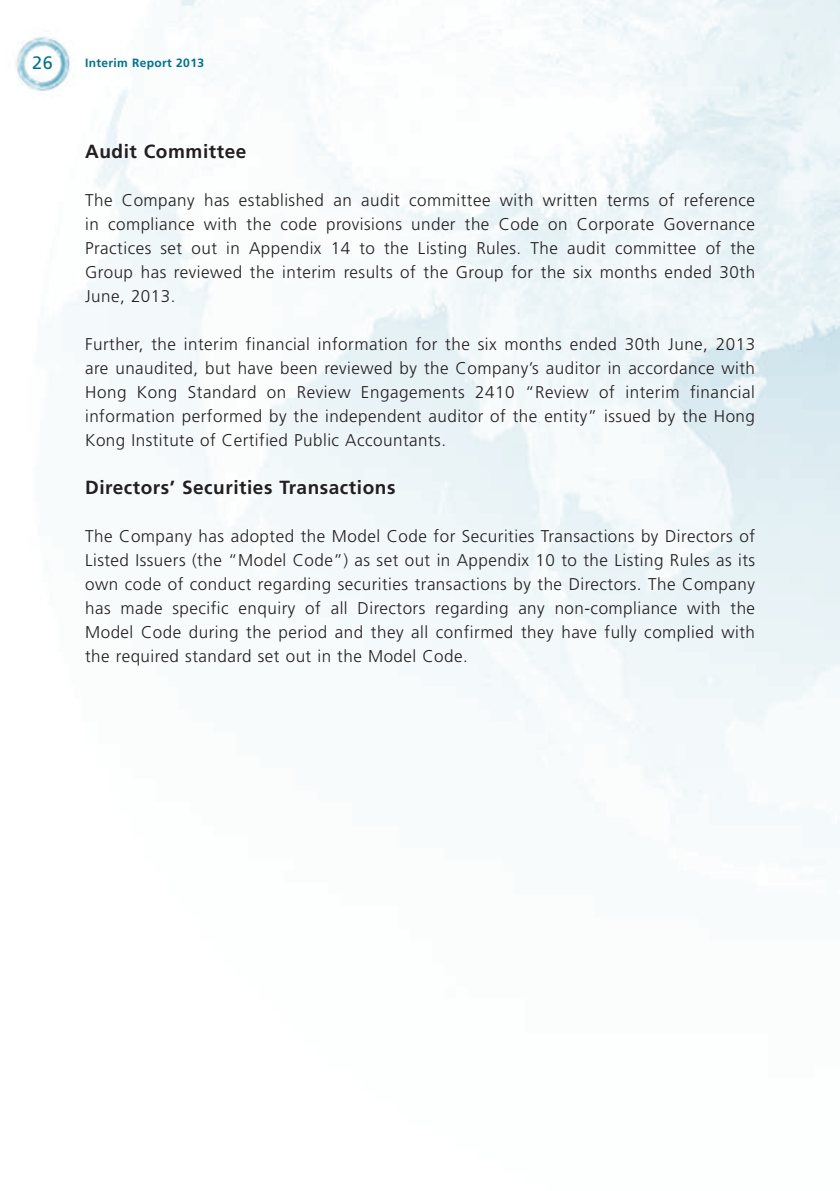
<style>
.page{position:relative;width:840px;height:1191px;background:#fff}
.page>*{position:absolute;margin:0;border:0;box-sizing:border-box;transform-origin:0 0}
.t1{font:700 19px "Frutiger LT Std";letter-spacing:.03em;color:#231f20}
.t2{font:18px "Frutiger LT Std";color:#00718e}
.t3{font:300 17px/24px "Frutiger LT Std";letter-spacing:.03em;color:#231f20;text-align:justify}
.t4{font:700 12px "Frutiger LT Std";letter-spacing:.03em;color:#00718e}
</style>
<div class="page">
<img style="left:15px;top:0;width:824px;height:866px">
<p class="t2" style="left:32px;top:53px;width:22px">26</p>
<p class="t4" style="left:85px;top:56px;width:120px">Interim Report 2013</p>
<p class="t1" style="left:85px;top:140px;width:163px">Audit Committee</p>
<p class="t3" style="left:85px;top:188px;width:671px">The Company has established an audit committee with written terms of reference in compliance with the code provisions under the Code on Corporate Governance Practices set out in Appendix 14 to the Listing Rules. The audit committee of the Group has reviewed the interim results of the Group for the six months ended 30th June, 2013.</p>
<p class="t3" style="left:85px;top:332px;width:671px">Further, the interim financial information for the six months ended 30th June, 2013 are unaudited, but have been reviewed by the Company’s auditor in accordance with Hong Kong Standard on Review Engagements 2410 “Review of interim financial information performed by the independent auditor of the entity” issued by the Hong Kong Institute of Certified Public Accountants.</p>
<p class="t1" style="left:85px;top:476px;width:311px">Directors’ Securities Transactions</p>
<p class="t3" style="left:85px;top:524px;width:671px">The Company has adopted the Model Code for Securities Transactions by Directors of Listed Issuers (the “Model Code”) as set out in Appendix 10 to the Listing Rules as its own code of conduct regarding securities transactions by the Directors. The Company has made specific enquiry of all Directors regarding any non-compliance with the Model Code during the period and they all confirmed they have fully complied with the required standard set out in the Model Code.</p>
</div>
